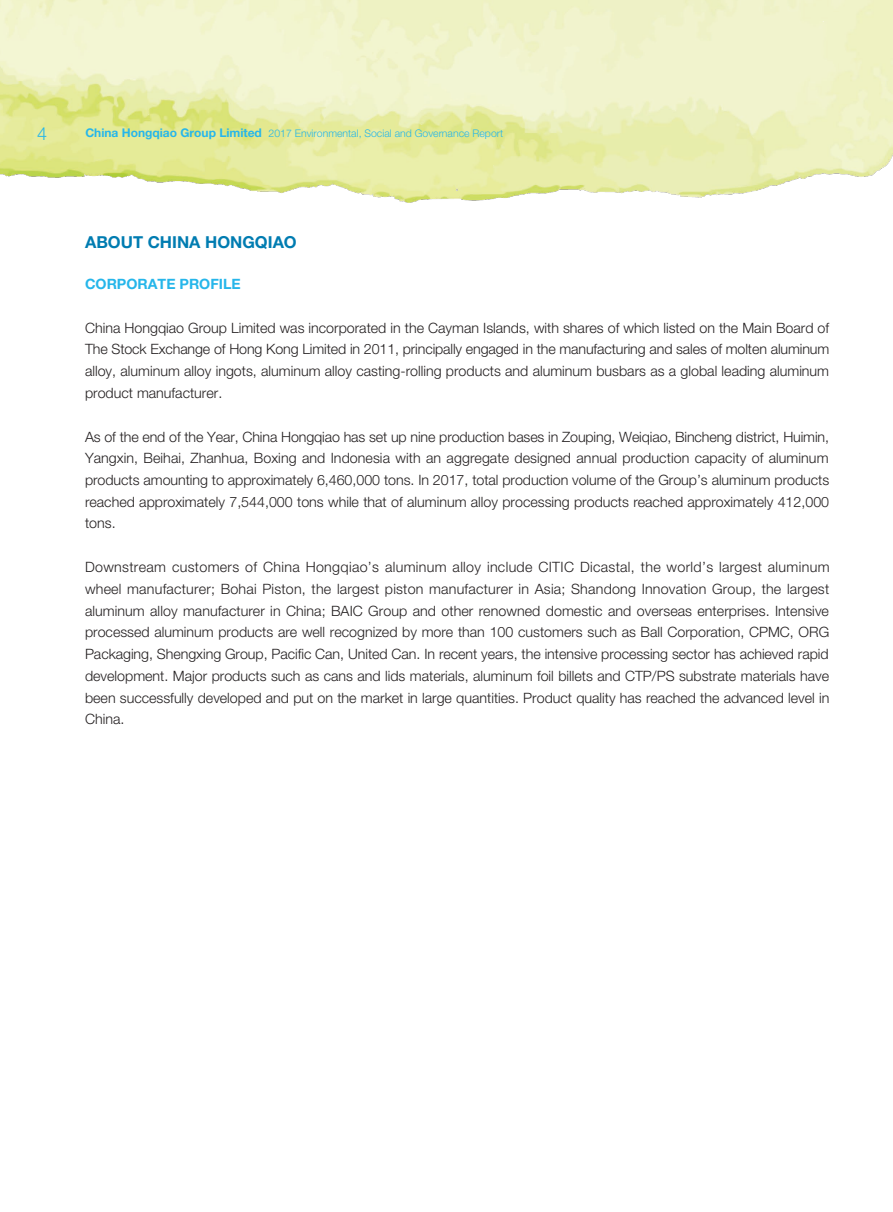
<style>
.page{position:relative;width:893px;height:1212px;background:#fff}
.page>*{position:absolute;margin:0;border:0;box-sizing:border-box;transform-origin:0 0}
.t1{font:300 18px "Helvetica Neue LT Std";color:#26b6ea}
.t2{font:700 16.5px "Helvetica Neue LT Std";color:#007cb1}
.t3{font:300 14.25px/21.8px "Helvetica Neue LT Std";color:#231f20;text-align:justify}
.t4{font:700 14.25px "Helvetica Neue LT Std";color:#26b6ea}
.t5{font:300 10.5px "Helvetica Neue LT Std";color:#26b6ea}
.s1{font-weight:700;font-size:12px}
</style>
<div class="page">
<img style="left:0;top:0;width:893px;height:203px">
<p class="t1" style="left:37px;top:122px;width:12px">4</p>
<p class="t5" style="left:85px;top:127px;width:419px"><span class="s1">China Hongqiao Group Limited</span> 2017 Environmental, Social and Governance Report</p>
<p class="t2" style="left:85px;top:231px;width:213px">ABOUT CHINA HONGQIAO</p>
<p class="t4" style="left:85px;top:275px;width:157px">CORPORATE PROFILE</p>
<p class="t3" style="left:85px;top:316px;width:746px">China Hongqiao Group Limited was incorporated in the Cayman Islands, with shares of which listed on the Main Board of The Stock Exchange of Hong Kong Limited in 2011, principally engaged in the manufacturing and sales of molten aluminum alloy, aluminum alloy ingots, aluminum alloy casting-rolling products and aluminum busbars as a global leading aluminum product manufacturer.</p>
<p class="t3" style="left:85px;top:425px;width:746px">As of the end of the Year, China Hongqiao has set up nine production bases in Zouping, Weiqiao, Bincheng district, Huimin, Yangxin, Beihai, Zhanhua, Boxing and Indonesia with an aggregate designed annual production capacity of aluminum products amounting to approximately 6,460,000 tons. In 2017, total production volume of the Group’s aluminum products reached approximately 7,544,000 tons while that of aluminum alloy processing products reached approximately 412,000 tons.</p>
<p class="t3" style="left:85px;top:556px;width:746px">Downstream customers of China Hongqiao’s aluminum alloy include CITIC Dicastal, the world’s largest aluminum wheel manufacturer; Bohai Piston, the largest piston manufacturer in Asia; Shandong Innovation Group, the largest aluminum alloy manufacturer in China; BAIC Group and other renowned domestic and overseas enterprises. Intensive processed aluminum products are well recognized by more than 100 customers such as Ball Corporation, CPMC, ORG Packaging, Shengxing Group, Pacific Can, United Can. In recent years, the intensive processing sector has achieved rapid development. Major products such as cans and lids materials, aluminum foil billets and CTP/PS substrate materials have been successfully developed and put on the market in large quantities. Product quality has reached the advanced level in China.</p>
</div>
